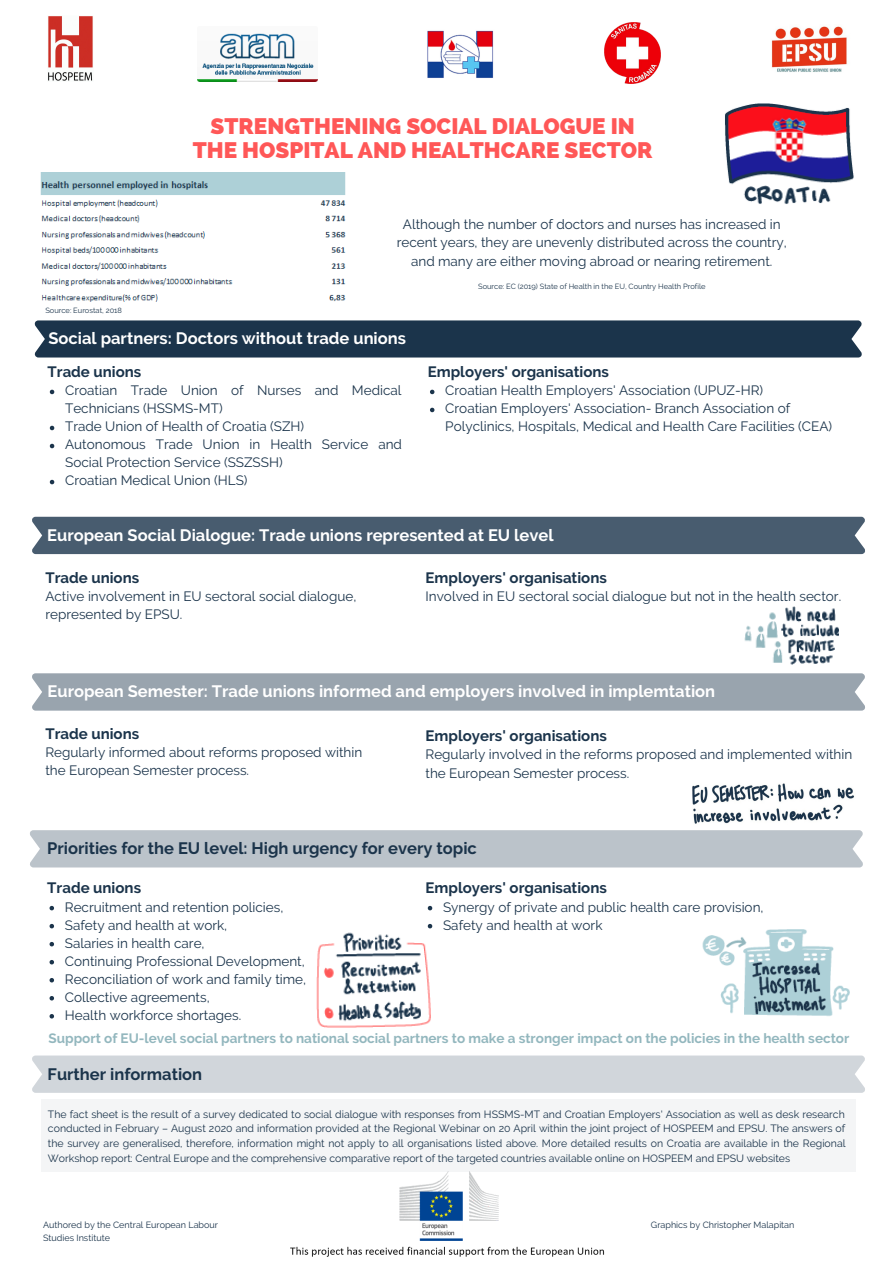
<style>
.page{position:relative;width:894px;height:1264px;background:#fff}
.page>*{position:absolute;margin:0;border:0;box-sizing:border-box;transform-origin:0 0}
.t1{font:800 22.5px "Raleway";color:#ff5757}
.t2{font:700 16.5px "Raleway";color:#fff}
.t3{font:700 16.5px "Raleway";color:#1b344b}
.t4{font:700 15px "Raleway";color:#1b344b}
.t5{font:13.5px/18px "Raleway";color:#1b344b}
.t6{font:700 13.5px "Raleway";color:#93b7be}
.t7{font:10.5px/14.7px "Raleway";color:#1b344b;text-align:justify}
.t8{font:9px/12.5px "Raleway";color:#1b344b}
.t9{font:7.5px "Raleway";color:#1b344b}
</style>
<div class="page">
<img style="left:48px;top:16px;width:45px;height:65px">
<img style="left:771px;top:26px;width:76px;height:46px">
<img style="left:198px;top:33px;width:119px;height:49px">
<img style="left:427px;top:30px;width:67px;height:48px">
<div style="left:35px;top:320px;width:826px;height:37px;background:#1b344b"></div>
<img style="left:290px;top:1172px;width:315px;height:85px">
<div style="left:32px;top:517px;width:833px;height:37px;background:#485c6f"></div>
<div style="left:32px;top:673px;width:833px;height:37px;background:#99a4ae"></div>
<div style="left:30px;top:830px;width:832px;height:37px;background:#bbc3ca"></div>
<div style="left:41px;top:1099px;width:814px;height:73px;background:#f4f5f6"></div>
<div style="left:32px;top:1055px;width:833px;height:37px;background:#d1d6db"></div>
<img style="left:604px;top:22px;width:56px;height:61px">
<img style="left:692px;top:783px;width:163px;height:41px">
<img style="left:41px;top:172px;width:305px;height:130px">
<img style="left:725px;top:104px;width:129px;height:100px">
<img style="left:316px;top:926px;width:117px;height:102px">
<img style="left:744px;top:606px;width:94px;height:59px">
<img style="left:702px;top:929px;width:147px;height:87px">
<svg style="left:50px;top:905px;width:4px;height:5px"></svg>
<svg style="left:50px;top:923px;width:4px;height:5px"></svg>
<svg style="left:50px;top:942px;width:4px;height:4px"></svg>
<svg style="left:50px;top:960px;width:4px;height:4px"></svg>
<svg style="left:50px;top:978px;width:4px;height:4px"></svg>
<svg style="left:50px;top:996px;width:4px;height:4px"></svg>
<svg style="left:50px;top:1014px;width:4px;height:4px"></svg>
<svg style="left:50px;top:390px;width:4px;height:4px"></svg>
<svg style="left:50px;top:426px;width:4px;height:4px"></svg>
<svg style="left:50px;top:444px;width:4px;height:4px"></svg>
<svg style="left:50px;top:480px;width:4px;height:4px"></svg>
<svg style="left:430px;top:390px;width:4px;height:4px"></svg>
<svg style="left:430px;top:408px;width:4px;height:4px"></svg>
<svg style="left:427px;top:905px;width:5px;height:5px"></svg>
<svg style="left:427px;top:924px;width:5px;height:4px"></svg>
<p class="t1" style="left:210px;top:113px;width:425px">STRENGTHENING SOCIAL DIALOGUE IN</p>
<p class="t1" style="left:193px;top:137px;width:461px">THE HOSPITAL AND HEALTHCARE SECTOR</p>
<p class="t9" style="left:45px;top:306px;width:78px">Source: Eurostat, 2018</p>
<p class="t5" style="left:396px;top:214px;width:391px;line-height:18.8px;text-align:center">Although the number of doctors and nurses has increased in recent years, they are unevenly distributed across the country, and many are either moving abroad or nearing retirement.</p>
<p class="t9" style="left:478px;top:281px;width:229px">Source: EC (2019) State of Health in the EU, Country Health Profile</p>
<p class="t2" style="left:48px;top:329px;width:359px">Social partners: Doctors without trade unions</p>
<p class="t4" style="left:48px;top:363px;width:95px">Trade unions</p>
<p class="t5" style="left:65px;top:381px;width:338px">Croatian Trade Union of Nurses and Medical<br>Technicians (HSSMS-MT)</p>
<p class="t5" style="left:65px;top:417px;width:240px">Trade Union of Health of Croatia (SZH)</p>
<p class="t5" style="left:65px;top:435px;width:338px">Autonomous Trade Union in Health Service and<br>Social Protection Service (SSZSSH)</p>
<p class="t5" style="left:65px;top:471px;width:184px">Croatian Medical Union (HLS)</p>
<p class="t4" style="left:427px;top:363px;width:183px">Employers' organisations</p>
<p class="t5" style="left:445px;top:381px;width:319px">Croatian Health Employers' Association (UPUZ-HR)</p>
<p class="t5" style="left:445px;top:399px;width:388px">Croatian Employers' Association- Branch Association of<br>Polyclinics, Hospitals, Medical and Health Care Facilities (CEA)</p>
<p class="t2" style="left:47px;top:525px;width:507px">European Social Dialogue: Trade unions represented at EU level</p>
<p class="t4" style="left:45px;top:569px;width:95px">Trade unions</p>
<p class="t5" style="left:45px;top:587px;width:312px">Active involvement in EU sectoral social dialogue, represented by EPSU.</p>
<p class="t4" style="left:425px;top:569px;width:183px">Employers' organisations</p>
<p class="t5" style="left:425px;top:587px;width:417px">Involved in EU sectoral social dialogue but not in the health sector.</p>
<p class="t2" style="left:48px;top:682px;width:669px">European Semester: Trade unions informed and employers involved in implemtation</p>
<p class="t4" style="left:45px;top:724px;width:95px">Trade unions</p>
<p class="t5" style="left:45px;top:743px;width:318px">Regularly informed about reforms proposed within</p>
<p class="t5" style="left:45px;top:761px;width:205px">the European Semester process.</p>
<p class="t4" style="left:425px;top:727px;width:183px">Employers' organisations</p>
<p class="t5" style="left:425px;top:745px;width:428px">Regularly involved in the reforms proposed and implemented within the European Semester process.</p>
<p class="t3" style="left:47px;top:838px;width:431px">Priorities for the EU level: High urgency for every topic</p>
<p class="t4" style="left:47px;top:879px;width:95px">Trade unions</p>
<p class="t5" style="left:65px;top:897px;width:220px">Recruitment and retention policies,</p>
<p class="t5" style="left:65px;top:915px;width:164px">Safety and health at work,</p>
<p class="t5" style="left:65px;top:933px;width:141px">Salaries in health care,</p>
<p class="t5" style="left:65px;top:951px;width:241px">Continuing Professional Development,</p>
<p class="t5" style="left:65px;top:969px;width:243px">Reconciliation of work and family time,</p>
<p class="t5" style="left:65px;top:987px;width:146px">Collective agreements,</p>
<p class="t5" style="left:65px;top:1005px;width:178px">Health workforce shortages.</p>
<p class="t4" style="left:425px;top:879px;width:183px">Employers' organisations</p>
<p class="t5" style="left:443px;top:897px;width:322px">Synergy of private and public health care provision,</p>
<p class="t5" style="left:443px;top:915px;width:161px">Safety and health at work</p>
<p class="t6" style="left:48px;top:1030px;width:802px">Support of EU-level social partners to national social partners to make a stronger impact on the policies in the health sector</p>
<p class="t3" style="left:48px;top:1064px;width:156px">Further information</p>
<p class="t7" style="left:48px;top:1106px;width:798px">The fact sheet is the result of a survey dedicated to social dialogue with responses from HSSMS-MT and Croatian Employers' Association as well as desk research conducted in February – August 2020 and information provided at the Regional Webinar on 20 April within the joint project of HOSPEEM and EPSU. The answers of the survey are generalised, therefore, information might not apply to all organisations listed above. More detailed results on Croatia are available in the Regional Workshop report: Central Europe and the comprehensive comparative report of the targeted countries available online on HOSPEEM and EPSU websites</p>
<p class="t8" style="left:43px;top:1218px;width:176px">Authored by the Central European Labour<br>Studies Institute</p>
<p class="t8" style="left:650px;top:1218px;width:145px">Graphics by Christopher Malapitan</p>
</div>
